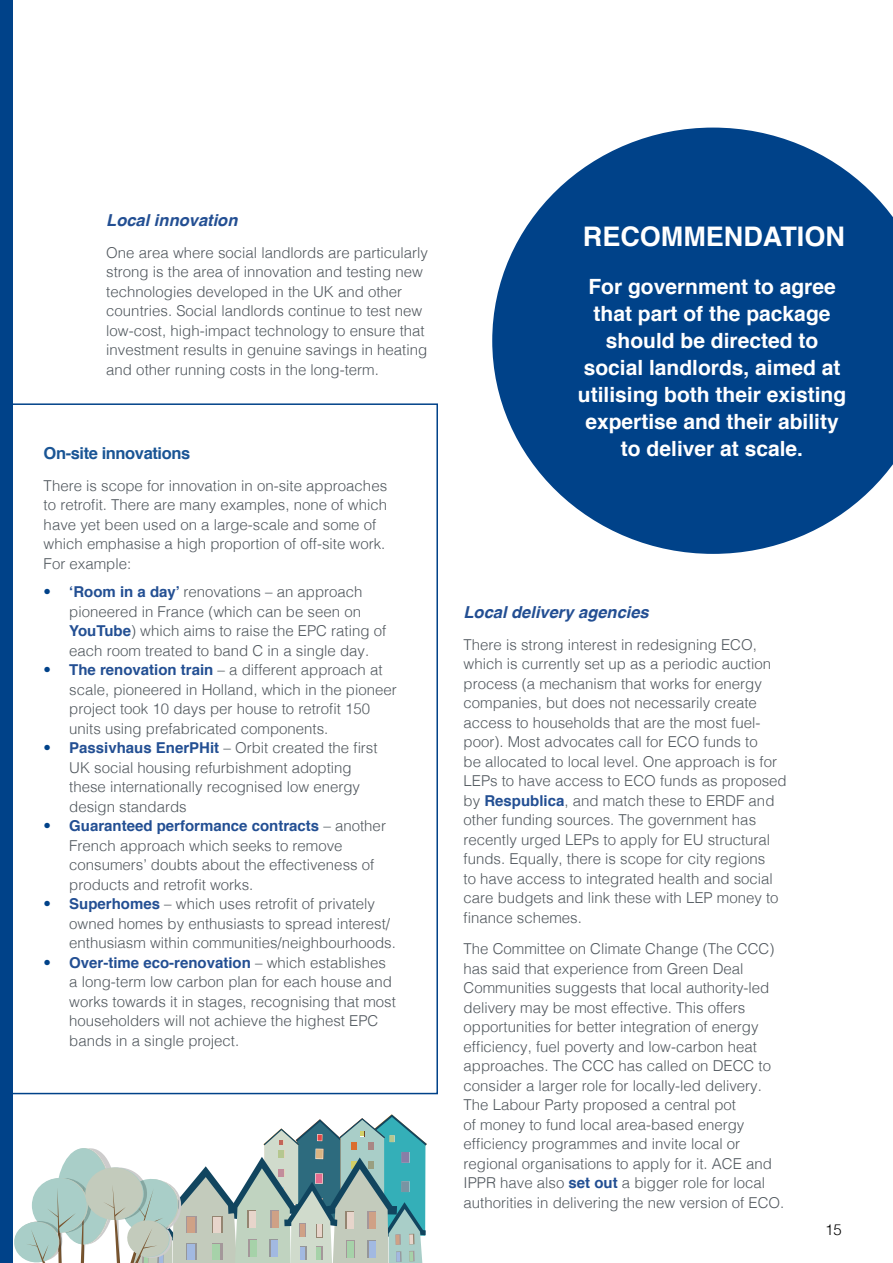
<style>
.page{position:relative;width:893px;height:1263px;background:#fff}
.page>*{position:absolute;margin:0;border:0;box-sizing:border-box;transform-origin:0 0}
.t1{font:700 27px "Helvetica";color:#fff}
.t2{font:700 21px/27px "Helvetica";color:#fff;text-align:center}
.t3{font:italic 700 16.5px "Helvetica";color:#234f93}
.t4{font:700 16.5px "Helvetica";letter-spacing:-.025em;color:#1a5595}
.t5{font:300 15px/19.5px "Helvetica";color:#51585e}
.t6{font:300 15px "Helvetica";color:#000}
.s1{color:#004289}
.s2{font-weight:700;color:#234f93}
</style>
<div class="page">
<div style="left:0;top:0;width:12px;height:1263px;background:#004289"></div>
<svg style="left:12px;top:403px;width:426px;height:691px"></svg>
<svg style="left:492px;top:128px;width:401px;height:426px;fill:#004289"></svg>
<svg style="left:12px;top:1106px;width:415px;height:157px"></svg>
<p class="t3" style="left:106px;top:207px;width:133px">Local innovation</p>
<p class="t5" style="left:106px;top:241px;width:323px">One area where social landlords are particularly strong is the area of innovation and testing new technologies developed in the UK and other countries. Social landlords continue to test new low-cost, high-impact technology to ensure that investment results in genuine savings in heating and other running costs in the long-term.</p>
<p class="t4" style="left:44px;top:440px;width:148px">On-site innovations</p>
<p class="t5" style="left:44px;top:475px;width:345px">There is scope for innovation in on-site approaches to retrofit. There are many examples, none of which have yet been used on a large-scale and some of which emphasise a high proportion of off-site work.<br>For example:</p>
<p class="t5" style="left:69px;top:581px;width:319px;text-indent:-26px"><span class="s1">•</span> <span class="s2">‘Room in a day’</span> renovations – an approach pioneered in France (which can be seen on <span class="s2">YouTube</span>) which aims to raise the EPC rating of each room treated to band C in a single day.</p>
<p class="t5" style="left:69px;top:659px;width:329px;text-indent:-26px"><span class="s1">•</span> <span class="s2">The renovation train</span> – a different approach at scale, pioneered in Holland, which in the pioneer project took 10 days per house to retrofit 150 units using prefabricated components.</p>
<p class="t5" style="left:69px;top:737px;width:310px;text-indent:-26px"><span class="s1">•</span> <span class="s2">Passivhaus EnerPHit</span> – Orbit created the first UK social housing refurbishment adopting these internationally recognised low energy design standards</p>
<p class="t5" style="left:69px;top:815px;width:318px;text-indent:-26px"><span class="s1">•</span> <span class="s2">Guaranteed performance contracts</span> – another French approach which seeks to remove consumers’ doubts about the effectiveness of products and retrofit works.</p>
<p class="t5" style="left:69px;top:893px;width:328px;text-indent:-26px"><span class="s1">•</span> <span class="s2">Superhomes</span> – which uses retrofit of privately owned homes by enthusiasts to spread interest/ enthusiasm within communities/neighbourhoods.</p>
<p class="t5" style="left:69px;top:952px;width:328px;text-indent:-26px"><span class="s1">•</span> <span class="s2">Over-time eco-renovation</span> – which establishes a long-term low carbon plan for each house and works towards it in stages, recognising that most householders will not achieve the highest EPC bands in a single project.</p>
<h1 class="t1" style="left:583px;top:215px;width:264px">RECOMMENDATION</h1>
<h2 class="t2" style="left:578px;top:274px;width:270px">For government to agree that part of the package should be directed to social landlords, aimed at utilising both their existing expertise and their ability to deliver at scale.</h2>
<p class="t3" style="left:463px;top:599px;width:187px">Local delivery agencies</p>
<p class="t5" style="left:463px;top:634px;width:325px">There is strong interest in redesigning ECO, which is currently set up as a periodic auction process (a mechanism that works for energy companies, but does not necessarily create access to households that are the most fuel&shy;poor). Most advocates call for ECO funds to<br>be allocated to local level. One approach is for LEPs to have access to ECO funds as proposed by <span class="s2">Respublica</span>, and match these to ERDF and other funding sources. The government has recently urged LEPs to apply for EU structural funds. Equally, there is scope for city regions<br>to have access to integrated health and social care budgets and link these with LEP money to finance schemes.</p>
<p class="t5" style="left:463px;top:938px;width:322px">The Committee on Climate Change (The CCC) has said that experience from Green Deal Communities suggests that local authority-led delivery may be most effective. This offers opportunities for better integration of energy efficiency, fuel poverty and low-carbon heat approaches. The CCC has called on DECC to consider a larger role for locally-led delivery.<br>The Labour Party proposed a central pot<br>of money to fund local area-based energy efficiency programmes and invite local or regional organisations to apply for it. ACE and IPPR have also <span class="s2">set out</span> a bigger role for local authorities in delivering the new version of ECO.</p>
<p class="t6" style="left:825px;top:1216px;width:18px">15</p>
</div>
